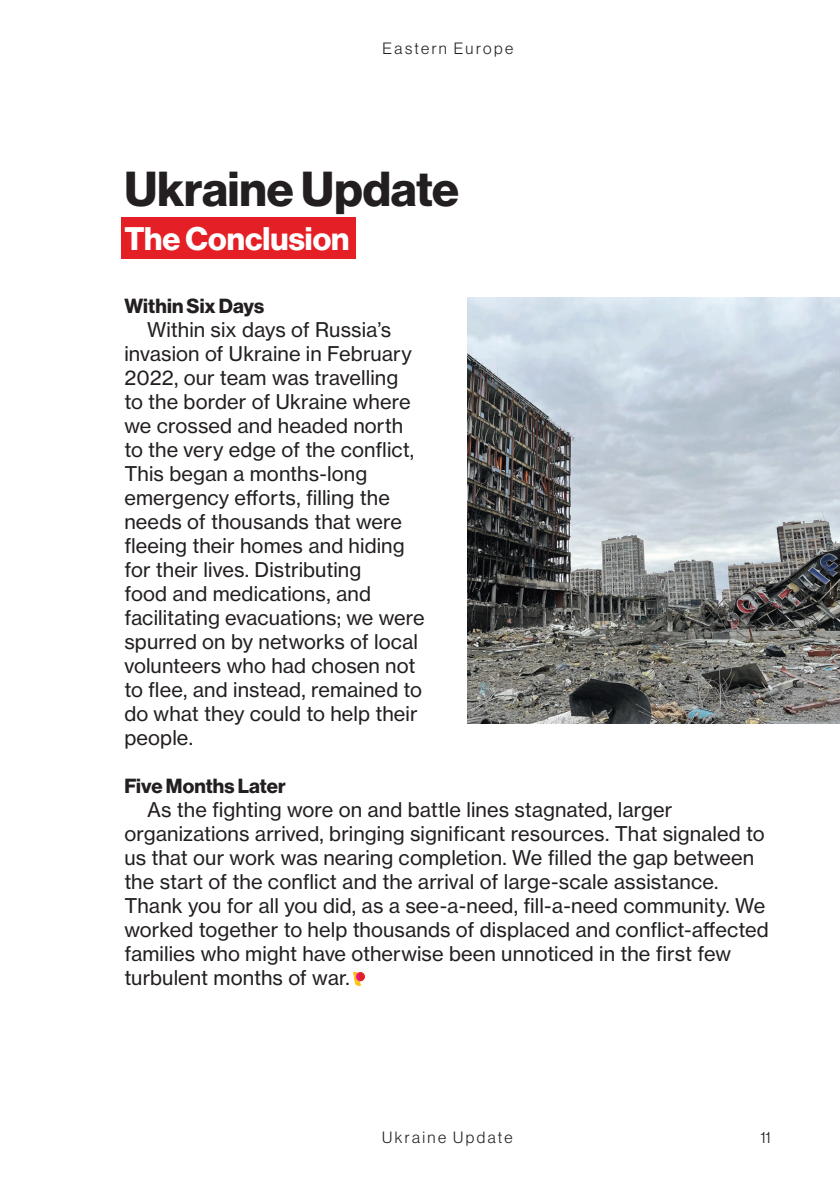
<style>
.page{position:relative;width:840px;height:1191px;background:#fff}
.page>*{position:absolute;margin:0;border:0;box-sizing:border-box;transform-origin:0 0}
.t1{font:48px "N Haas Grotesk DS Pro 75 Bd";color:#231f20}
.t2{font:32px "N Haas Grotesk DS Pro 75 Bd";color:#fff}
.t3{font:20px/24px "N Haas Grotesk TX Pro 55 Rg";letter-spacing:.005em;color:#231f20}
.t4{font:20px "N Haas Grotesk DS Pro 75 Bd";letter-spacing:.005em;color:#231f20}
.t5{font:16px "N Haas Grotesk DS Pro 45 Lt";letter-spacing:.15em;color:#231f20}
</style>
<div class="page">
<img style="left:467px;top:298px;width:372px;height:425px">
<svg style="left:353px;top:972px;width:11px;height:13px"></svg>
<div style="left:121px;top:217px;width:234px;height:42px;background:#e41f25"></div>
<p class="t5" style="left:382px;top:39px;width:132px">Eastern Europe</p>
<p class="t1" style="left:124px;top:161px;width:336px">Ukraine Update</p>
<p class="t2" style="left:124px;top:220px;width:226px">The Conclusion</p>
<p class="t4" style="left:124px;top:294px;width:141px">Within Six Days</p>
<p class="t3" style="left:124px;top:318px;width:302px;text-indent:23px">Within six days of Russia’s invasion of Ukraine in February<br>2022, our team was travelling<br>to the border of Ukraine where we crossed and headed north to the very edge of the conflict,<br>This began a months-long emergency efforts, filling the needs of thousands that were fleeing their homes and hiding for their lives. Distributing<br>food and medications, and facilitating evacuations; we were spurred on by networks of local volunteers who had chosen not to flee, and instead, remained to do what they could to help their people.</p>
<p class="t4" style="left:124px;top:774px;width:163px">Five Months Later</p>
<p class="t3" style="left:124px;top:798px;width:645px;text-indent:23px">As the fighting wore on and battle lines stagnated, larger organizations arrived, bringing significant resources. That signaled to us that our work was nearing completion. We filled the gap between the start of the conflict and the arrival of large-scale assistance.<br>Thank you for all you did, as a see-a-need, fill-a-need community. We worked together to help thousands of displaced and conflict-affected families who might have otherwise been unnoticed in the first few turbulent months of war.</p>
<p class="t5" style="left:382px;top:1128px;width:132px">Ukraine Update</p>
<p class="t5" style="left:760px;top:1128px;width:12px">11</p>
</div>
